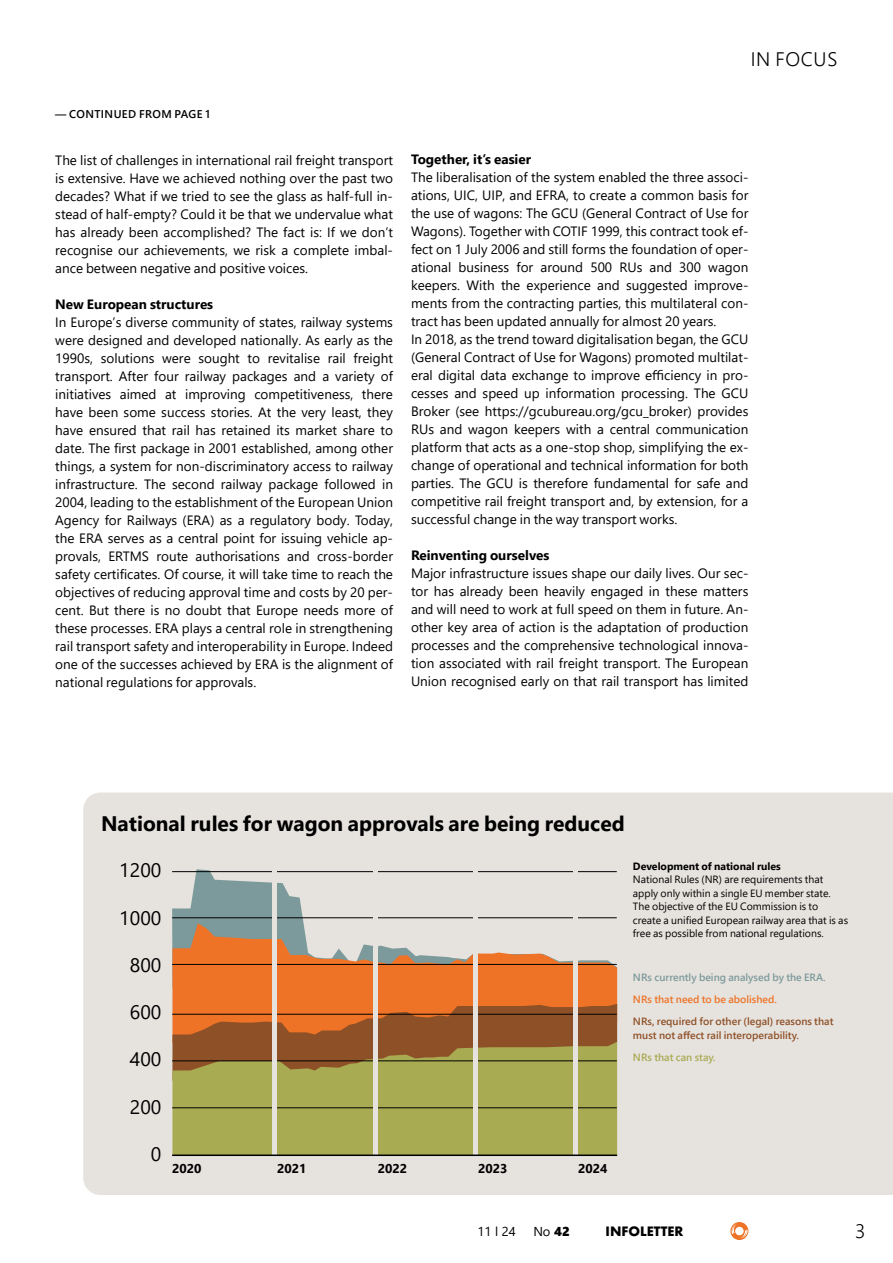
<style>
.page{position:relative;width:893px;height:1263px;background:#fff}
.page>*{position:absolute;margin:0;border:0;box-sizing:border-box;transform-origin:0 0}
.t1{font:700 21px "Segoe UI";color:#000}
.t2{font:19.5px "Segoe UI";color:#000}
.t3{font:300 19.5px "Segoe UI";letter-spacing:.035em;color:#000}
.t4{font:13.5px/18px "Segoe UI";color:#000;text-align:justify}
.t5{font:700 13.5px "Segoe UI";color:#000}
.t6{font:12.9px "Segoe UI";color:#000}
.t7{font:700 12.75px "Segoe UI";color:#000}
.t8{font:700 12.6px "Futura";color:#000}
.t9{font:600 11.25px "Segoe UI";letter-spacing:.035em;color:#000}
.t10{font:10.5px/13.5px "Segoe UI";color:#000}
.t11{font:600 10.5px/13.5px "Segoe UI";color:#8e5027}
.t12{font:600 10.5px "Segoe UI";color:#7c9a9b}
.t13{font:700 10.5px "Segoe UI";color:#000}
.t14{font:600 10.5px "Segoe UI";color:#ee7326}
.t15{font:600 10.5px "Segoe UI";color:#a9ab53}
.s1{font-family:"Segoe UI Black"}
</style>
<div class="page">
<svg style="left:730px;top:1222px;width:18px;height:18px"></svg>
<div style="left:83px;top:792px;width:810px;height:403px;background:#e6e2de"></div>
<svg style="left:172px;top:869px;width:445px;height:54px;background:#cfd1ce"></svg>
<svg style="left:172px;top:923px;width:445px;height:81px;background:#df9666"></svg>
<svg style="left:172px;top:1004px;width:445px;height:38px;background:#ae5c27"></svg>
<svg style="left:172px;top:1042px;width:445px;height:112px;background:#a49e4d"></svg>
<hr style="left:172px;top:1107px;width:445px;height:1px;background:#000">
<hr style="left:172px;top:1060px;width:445px;height:1px;background:#000">
<hr style="left:172px;top:1014px;width:445px;height:1px;background:#000">
<hr style="left:172px;top:964px;width:445px;height:1px;background:#000">
<hr style="left:172px;top:917px;width:445px;height:1px;background:#000">
<hr style="left:172px;top:871px;width:445px;height:1px;background:#000">
<hr style="left:273px;top:854px;width:4px;height:320px;background:#e6e2de">
<div style="left:373px;top:862px;width:5px;height:319px;background:#e6e2de"></div>
<div style="left:473px;top:854px;width:5px;height:320px;background:#e6e2de"></div>
<hr style="left:573px;top:857px;width:4px;height:319px;background:#e6e2de">
<hr style="left:172px;top:1154px;width:445px;height:2px;background:#000">
<p class="t9" style="left:55px;top:104px;width:156px">― CONTINUED FROM PAGE 1</p>
<p class="t4" style="left:55px;top:150px;width:339px">The list of challenges in international rail freight transport is extensive. Have we achieved nothing over the past two decades? What if we tried to see the glass as half-full in&shy;stead of half-empty? Could it be that we undervalue what has already been accomplished? The fact is: If we don’t recognise our achievements, we risk a complete imbal&shy;ance between negative and positive voices.</p>
<p class="t5" style="left:55px;top:291px;width:159px">New European structures</p>
<p class="t4" style="left:55px;top:312px;width:339px">In Europe’s diverse community of states, railway systems were designed and developed nationally. As early as the 1990s, solutions were sought to revitalise rail freight transport. After four railway packages and a variety of initiatives aimed at improving competitiveness, there have been some success stories. At the very least, they have ensured that rail has retained its market share to date. The first package in 2001 established, among other things, a system for non-discriminatory access to railway infrastructure. The second railway package followed in 2004, leading to the establishment of the European Union Agency for Railways (ERA) as a regulatory body. Today, the ERA serves as a central point for issuing vehicle ap&shy;provals, ERTMS route authorisations and cross-border safety certificates. Of course, it will take time to reach the objectives of reducing approval time and costs by 20 per&shy;cent. But there is no doubt that Europe needs more of these processes. ERA plays a central role in strengthening rail transport safety and interoperability in Europe. Indeed one of the successes achieved by ERA is the alignment of national regulations for approvals.</p>
<h2 class="t3" style="left:751px;top:41px;width:88px">IN FOCUS</h2>
<p class="t5" style="left:411px;top:147px;width:122px">Together, it’s easier</p>
<p class="t4" style="left:411px;top:167px;width:339px;text-align:left">The liberalisation of the system enabled the three associ&shy;ations, UIC, UIP, and EFRA, to create a common basis for the use of wagons: The GCU (General Contract of Use for Wagons). Together with COTIF 1999, this contract took ef&shy;fect on 1 July 2006 and still forms the foundation of oper&shy;ational business for around 500 RUs and 300 wagon keepers. With the experience and suggested improve&shy;ments from the contracting parties, this multilateral con&shy;tract has been updated annually for almost 20 years.<br>In 2018, as the trend toward digitalisation began, the GCU (General Contract of Use for Wagons) promoted multilat&shy;eral digital data exchange to improve efficiency in pro&shy;cesses and speed up information processing. The GCU Broker (see https://gcubureau.org/gcu_broker) provides RUs and wagon keepers with a central communication platform that acts as a one-stop shop, simplifying the ex&shy;change of operational and technical information for both parties. The GCU is therefore fundamental for safe and competitive rail freight transport and, by extension, for a successful change in the way transport works.</p>
<p class="t5" style="left:411px;top:543px;width:140px">Reinventing ourselves</p>
<p class="t4" style="left:411px;top:563px;width:339px">Major infrastructure issues shape our daily lives. Our sec&shy;tor has already been heavily engaged in these matters and will need to work at full speed on them in future. An&shy;other key area of action is the adaptation of production processes and the comprehensive technological innova&shy;tion associated with rail freight transport. The European Union recognised early on that rail transport has limited</p>
<h1 class="t1" style="left:101px;top:803px;width:525px">National rules for wagon approvals are being reduced</h1>
<h2 class="t2" style="left:119px;top:852px;width:44px">1200</h2>
<h2 class="t2" style="left:119px;top:899px;width:44px">1000</h2>
<h2 class="t2" style="left:130px;top:946px;width:33px">800</h2>
<h2 class="t2" style="left:130px;top:994px;width:33px">600</h2>
<h2 class="t2" style="left:130px;top:1041px;width:33px">400</h2>
<h2 class="t2" style="left:130px;top:1088px;width:33px">200</h2>
<h2 class="t2" style="left:151px;top:1135px;width:12px">0</h2>
<p class="t7" style="left:172px;top:1156px;width:31px">2020</p>
<p class="t7" style="left:277px;top:1156px;width:31px">2021</p>
<p class="t7" style="left:378px;top:1156px;width:31px">2022</p>
<p class="t7" style="left:478px;top:1156px;width:31px">2023</p>
<p class="t7" style="left:578px;top:1156px;width:31px">2024</p>
<p class="t13" style="left:633px;top:856px;width:149px">Development of national rules</p>
<p class="t10" style="left:633px;top:872px;width:217px">National Rules (NR) are requirements that apply only within a single EU member state.<br>The objective of the EU Commission is to create a unified European railway area that is as free as possible from national regulations.</p>
<p class="t12" style="left:633px;top:967px;width:194px">NRs currently being analysed by the ERA.</p>
<p class="t14" style="left:633px;top:989px;width:145px">NRs that need to be abolished.</p>
<p class="t11" style="left:633px;top:1014px;width:202px">NRs, required for other (legal) reasons that must not affect rail interoperability.</p>
<p class="t15" style="left:633px;top:1047px;width:84px">NRs that can stay.</p>
<p class="t6" style="left:478px;top:1219px;width:40px">11 l 24</p>
<p class="t6" style="left:533px;top:1219px;width:38px">No <span class="s1">42</span></p>
<p class="t8" style="left:606px;top:1222px;width:79px">INFOLETTER</p>
<h2 class="t3" style="left:855px;top:1213px;width:12px">3</h2>
</div>
